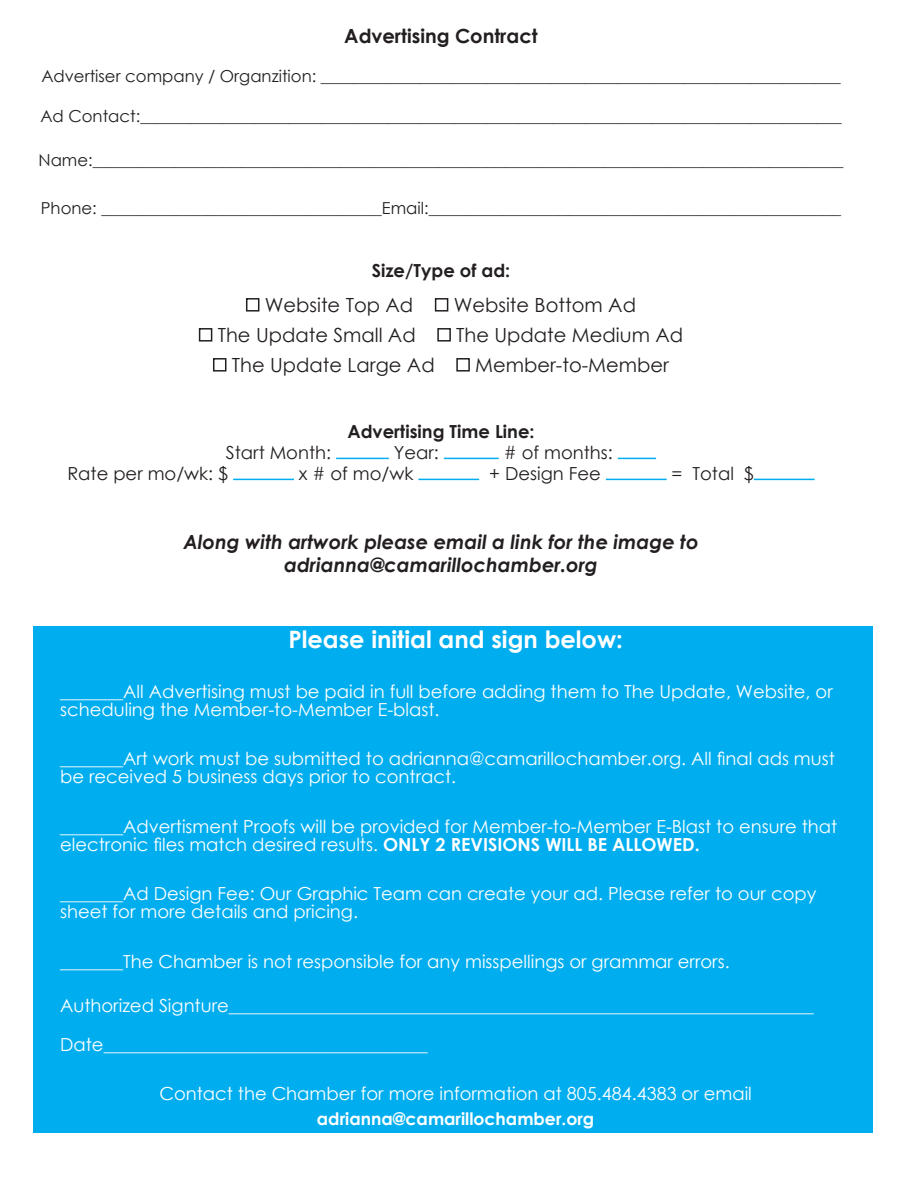
<style>
.page{position:relative;width:918px;height:1188px;background:#fff}
.page>*{position:absolute;margin:0;border:0;box-sizing:border-box;transform-origin:0 0}
.Heading3{font:700 24px "Century Gothic";color:#fff}
.t1{font:19.5px "Century Gothic";color:#231f20}
.t2{font:italic 700 19.5px "Century Gothic";color:#231f20}
.t3{font:700 19.5px "Century Gothic";color:#231f20}
.Heading3-2{font:18px/18px "Century Gothic";color:#fff}
.t4{font:18px "Century Gothic";color:#231f20}
.t5{font:700 18px "Century Gothic";color:#231f20}
.Heading3-3{font:700 17.25px "Century Gothic";color:#fff}
.t6{font:16.5px "Century Gothic";color:#231f20}
.s1{font-weight:700}
</style>
<div class="page">
<div style="left:34px;top:626px;width:839px;height:506px;background:#00aeef"></div>
<div style="left:246px;top:298px;width:13px;height:14px;border:2px solid #231f20"></div>
<div style="left:435px;top:298px;width:13px;height:14px;border:2px solid #231f20"></div>
<div style="left:199px;top:328px;width:13px;height:14px;border:2px solid #231f20"></div>
<div style="left:437px;top:328px;width:14px;height:14px;border:2px solid #231f20"></div>
<div style="left:213px;top:358px;width:13px;height:14px;border:2px solid #231f20"></div>
<div style="left:456px;top:358px;width:14px;height:14px;border:2px solid #231f20"></div>
<hr style="left:336px;top:458px;width:53px;height:1px;background:#00aeef">
<hr style="left:444px;top:458px;width:55px;height:1px;background:#00aeef">
<hr style="left:618px;top:458px;width:38px;height:1px;background:#00aeef">
<hr style="left:233px;top:479px;width:61px;height:1px;background:#00aeef">
<hr style="left:418px;top:479px;width:61px;height:1px;background:#00aeef">
<hr style="left:606px;top:479px;width:61px;height:1px;background:#00aeef">
<hr style="left:754px;top:479px;width:61px;height:1px;background:#00aeef">
<p class="t3" style="left:344px;top:21px;width:195px">Advertising Contract</p>
<p class="t6" style="left:41px;top:65px;width:801px">Advertiser company / Organzition: _______________________________________________________________</p>
<p class="t6" style="left:40px;top:104px;width:803px">Ad Contact:_____________________________________________________________________________________</p>
<p class="t6" style="left:39px;top:148px;width:807px">Name:___________________________________________________________________________________________</p>
<p class="t6" style="left:41px;top:196px;width:802px">Phone: __________________________________Email:__________________________________________________</p>
<p class="t5" style="left:372px;top:257px;width:140px">Size/Type of ad:</p>
<p class="t1" style="left:265px;top:291px;width:150px">Website Top Ad</p>
<p class="t1" style="left:454px;top:291px;width:184px">Website Bottom Ad</p>
<p class="t1" style="left:218px;top:321px;width:200px">The Update Small Ad</p>
<p class="t1" style="left:456px;top:321px;width:228px">The Update Medium Ad</p>
<p class="t1" style="left:232px;top:351px;width:204px">The Update Large Ad</p>
<p class="t1" style="left:475px;top:351px;width:195px">Member-to-Member</p>
<p class="t5" style="left:347px;top:418px;width:189px">Advertising Time Line:</p>
<p class="t4" style="left:226px;top:440px;width:107px">Start Month:</p>
<p class="t4" style="left:394px;top:440px;width:47px">Year:</p>
<p class="t4" style="left:504px;top:440px;width:111px"># of months:</p>
<p class="t4" style="left:67px;top:461px;width:162px">Rate per mo/wk: $</p>
<p class="t4" style="left:299px;top:461px;width:116px">x # of mo/wk</p>
<p class="t4" style="left:489px;top:461px;width:113px">+ Design Fee</p>
<p class="t4" style="left:672px;top:461px;width:84px">= Total $</p>
<p class="t2" style="left:183px;top:527px;width:517px">Along with artwork please email a link for the image to</p>
<p class="t2" style="left:284px;top:550px;width:315px">adrianna@camarillochamber.org</p>
<p class="Heading3" style="left:288px;top:621px;width:336px">Please initial and sign below:</p>
<p class="Heading3-2" style="left:60px;top:682px;width:774px">_______All Advertising must be paid in full before adding them to The Update, Website, or scheduling the Member-to-Member E-blast.</p>
<p class="Heading3-2" style="left:60px;top:749px;width:776px">_______Art work must be submitted to adrianna@camarillochamber.org. All final ads must be received 5 business days prior to contract.</p>
<p class="Heading3-2" style="left:60px;top:817px;width:779px">_______Advertisment Proofs will be provided for Member-to-Member E-Blast to ensure that electronic files match desired results. <span class="s1">ONLY 2 REVISIONS WILL BE ALLOWED.</span></p>
<p class="Heading3-2" style="left:60px;top:884px;width:758px">_______Ad Design Fee: Our Graphic Team can create your ad. Please refer to our copy sheet for more details and pricing.</p>
<p class="Heading3-2" style="left:60px;top:952px;width:671px">_______The Chamber is not responsible for any misspellings or grammar errors.</p>
<p class="Heading3-2" style="left:60px;top:996px;width:755px">Authorized Signture_________________________________________________________________</p>
<p class="Heading3-2" style="left:60px;top:1035px;width:369px">Date____________________________________</p>
<p class="Heading3-2" style="left:159px;top:1084px;width:594px">Contact the Chamber for more information at 805.484.4383 or email</p>
<p class="Heading3-3" style="left:317px;top:1106px;width:279px">adrianna@camarillochamber.org</p>
</div>
